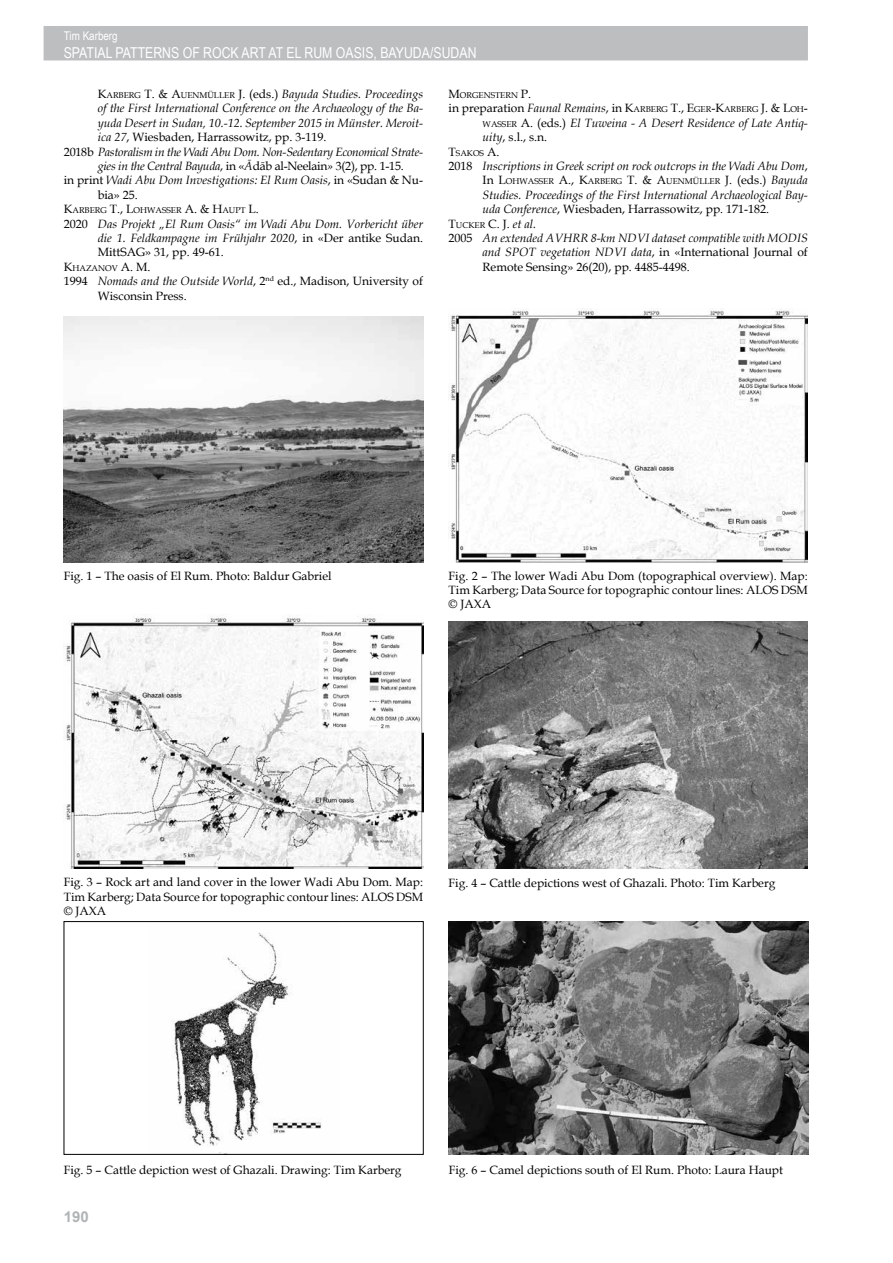
<style>
.page{position:relative;width:893px;height:1263px;background:#fff}
.page>*{position:absolute;margin:0;border:0;box-sizing:border-box;transform-origin:0 0}
.t1{font:15px "Arial Narrow";color:#fff}
.t2{font:700 15px "Arial";color:#b1b4b6}
.t3{font:12px/14.4px "Book Antiqua";color:#000;text-align:justify}
.t4{font:italic 12px/14.4px "Book Antiqua";color:#000;text-align:justify}
.t5{font:italic 12px "Book Antiqua";letter-spacing:-.02em;color:#000}
.t6{font:12px "Book Antiqua";letter-spacing:-.02em;color:#000}
.t7{font:12px "Book Antiqua";color:#000}
.t8{font:12px "Arial Narrow";color:#fff}
.t9{font:8.4px/14.4px "Book Antiqua";color:#000}
.s1{font-style:normal}
.s2{font-style:normal;font-size:8.4px}
.s3{font-style:italic}
.s4{font-size:12px}
.s5{font-style:italic;font-size:12px}
.s6{font-size:8.4px}
</style>
<div class="page">
<div style="left:44px;top:26px;width:764px;height:34px;background:#bcbec0"></div>
<img style="left:64px;top:316px;width:359px;height:247px">
<img style="left:448px;top:308px;width:360px;height:255px">
<img style="left:64px;top:614px;width:359px;height:254px">
<img style="left:448px;top:622px;width:360px;height:246px">
<img style="left:449px;top:921px;width:359px;height:233px">
<img style="left:173px;top:932px;width:149px;height:214px">
<div style="left:64px;top:921px;width:359px;height:233px;border:1px solid #000"></div>
<p class="t8" style="left:64px;top:27px;width:55px">Tim Karberg</p>
<p class="t1" style="left:64px;top:41px;width:414px">SPATIAL PATTERNS OF ROCK ART AT EL RUM OASIS, BAYUDA/SUDAN</p>
<p class="t4" style="left:98px;top:86px;width:327px"><span class="s1">K</span><span class="s2">ARBERG</span> <span class="s1">T. &amp; A</span><span class="s2">UENMÜLLER</span> <span class="s1">J.</span> <span class="s1">(eds.)</span> Bayuda Studies. Proceedings</p>
<p class="t4" style="left:98px;top:101px;width:327px">of the First International Conference on the Archaeology of the Ba-</p>
<p class="t4" style="left:98px;top:115px;width:327px">yuda Desert in Sudan, 10.-12. September 2015 in Münster. Meroit-</p>
<p class="t3" style="left:98px;top:130px;width:230px"><span class="s3">ica 27</span>, Wiesbaden, Harrassowitz, pp. 3-119.</p>
<p class="t5" style="left:64px;top:143px;width:361px"><span class="s1">2018b</span> Pastoralism in the Wadi Abu Dom. Non-Sedentary Economical Strate-</p>
<p class="t6" style="left:98px;top:158px;width:307px"><span class="s3">gies in the Central Bayuda</span>, in «<span class="s3">Ā</span>dāb al-Neelain<span class="s3">»</span> 3(2), pp. 1-15.</p>
<p class="t4" style="left:64px;top:173px;width:361px"><span class="s1">in print</span> Wadi Abu Dom Investigations: El Rum Oasis<span class="s1">, in «Sudan &amp; Nu-</span></p>
<p class="t3" style="left:98px;top:187px;width:42px">bia» 25.</p>
<p class="t9" style="left:64px;top:203px;width:197px"><span class="s4">K</span>ARBERG <span class="s4">T., L</span>OHWASSER <span class="s4">A. &amp; H</span>AUPT <span class="s4">L.</span></p>
<p class="t4" style="left:98px;top:216px;width:327px;text-indent:-34px"><span class="s1">2020</span> Das Projekt „El Rum Oasis“ im Wadi Abu Dom. Vorbericht über die 1. Feldkampagne im Frühjahr 2020<span class="s1">, in «Der antike Sudan.<br>MittSAG» 31, pp. 49-61.</span></p>
<p class="t9" style="left:64px;top:261px;width:88px"><span class="s4">K</span>HAZANOV <span class="s4">A. M.</span></p>
<p class="t3" style="left:98px;top:274px;width:327px;text-indent:-34px">1994 <span class="s3">Nomads and the Outside World</span>, 2<sup>nd</sup> ed., Madison, University of<br>Wisconsin Press.</p>
<p class="t9" style="left:449px;top:88px;width:361px"><span class="s4">M</span>ORGENSTERN <span class="s4">P.<br></span><span class="s4">in preparation</span> <span class="s5">Faunal Remains</span><span class="s4">, in</span> <span class="s4">K</span>ARBERG <span class="s4">T., E</span>GER<span class="s4">-K</span>ARBERG <span class="s4">J. &amp; L</span>OH<span class="s4">-</span></p>
<p class="t4" style="left:483px;top:115px;width:327px"><span class="s2">WASSER</span> <span class="s1">A.</span> <span class="s1">(eds.)</span> El Tuweina - A Desert Residence of Late Antiq&shy;uity<span class="s1">, s.l., s.n.</span></p>
<p class="t9" style="left:449px;top:145px;width:52px"><span class="s4">T</span>SAKOS <span class="s4">A.</span></p>
<p class="t4" style="left:449px;top:158px;width:361px"><span class="s1">2018</span> Inscriptions in Greek script on rock outcrops in the Wadi Abu Dom<span class="s1">,</span></p>
<p class="t9" style="left:483px;top:174px;width:327px"><span class="s4">In</span> <span class="s4">L</span>OHWASSER <span class="s4">A., K</span>ARBERG <span class="s4">T. &amp; A</span>UENMÜLLER <span class="s4">J.</span> <span class="s4">(eds.)</span> <span class="s5">Bayuda</span></p>
<p class="t4" style="left:483px;top:187px;width:327px">Studies. Proceedings of the First International Archaeological Bay-</p>
<p class="t3" style="left:483px;top:202px;width:288px"><span class="s3">uda Conference</span>, Wiesbaden, Harrassowitz, pp. 171-182.</p>
<p class="t7" style="left:449px;top:215px;width:89px">T<span class="s6">UCKER</span> C. J. <span class="s3">et al.</span></p>
<p class="t4" style="left:449px;top:230px;width:361px"><span class="s1">2005</span> An extended AVHRR 8-km NDVI dataset compatible with MODIS</p>
<p class="t3" style="left:483px;top:245px;width:327px"><span class="s3">and SPOT vegetation NDVI data</span>, in «International Journal of</p>
<p class="t3" style="left:483px;top:259px;width:209px">Remote Sensing» 26(20), pp. 4485-4498.</p>
<p class="t3" style="left:64px;top:568px;width:270px">Fig. 1 – The oasis of El Rum. Photo: Baldur Gabriel</p>
<p class="t3" style="left:448px;top:568px;width:361px">Fig. 2 – The lower Wadi Abu Dom (topographical overview). Map:<br>Tim Karberg; Data Source for topographic contour lines: ALOS DSM © JAXA</p>
<p class="t3" style="left:64px;top:875px;width:361px">Fig. 3 – Rock art and land cover in the lower Wadi Abu Dom. Map:<br>Tim Karberg; Data Source for topographic contour lines: ALOS DSM © JAXA</p>
<p class="t3" style="left:448px;top:875px;width:328px">Fig. 4 – Cattle depictions west of Ghazali. Photo: Tim Karberg</p>
<p class="t3" style="left:64px;top:1162px;width:339px">Fig. 5 – Cattle depiction west of Ghazali. Drawing: Tim Karberg</p>
<p class="t3" style="left:449px;top:1162px;width:336px">Fig. 6 – Camel depictions south of El Rum. Photo: Laura Haupt</p>
<p class="t2" style="left:64px;top:1206px;width:27px">190</p>
</div>
